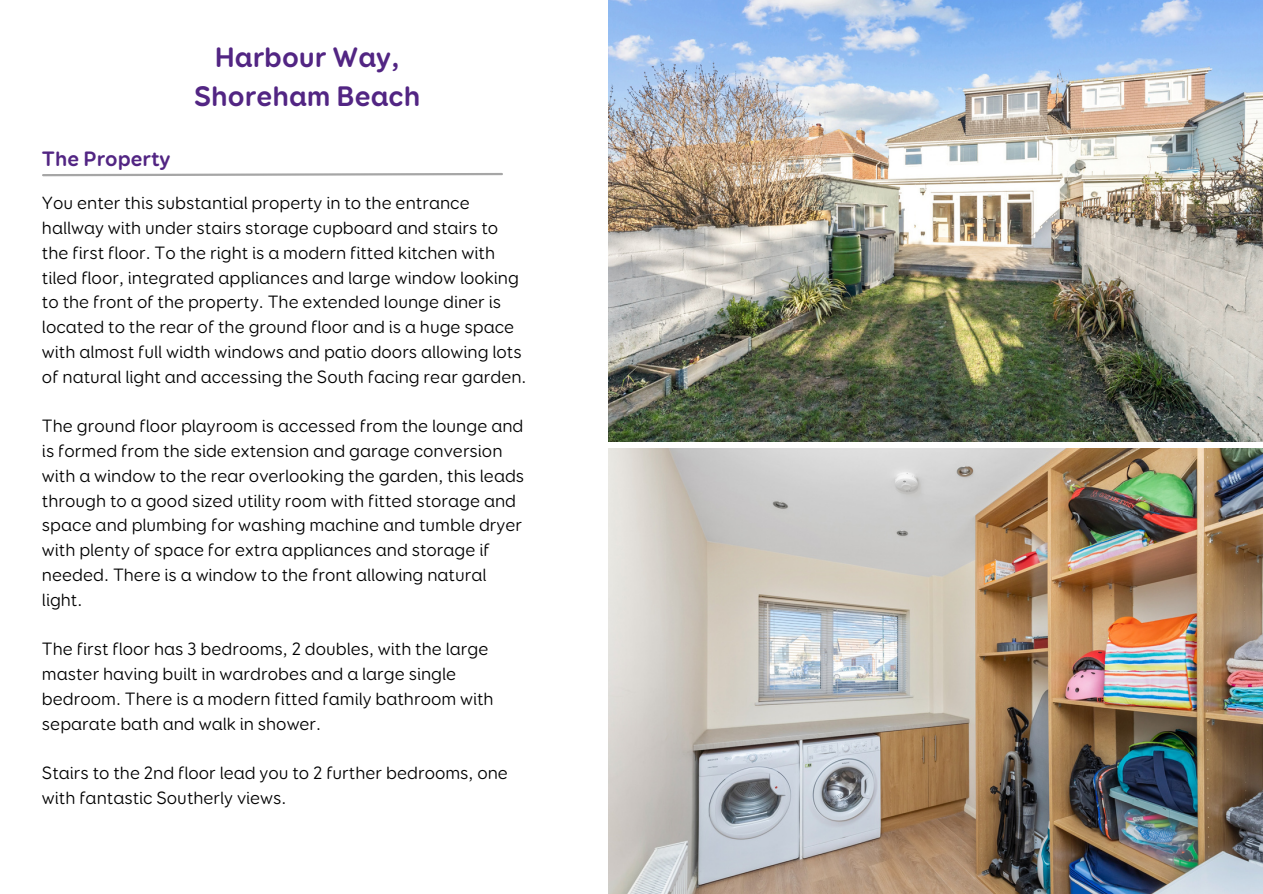
<style>
.page{position:relative;width:1263px;height:894px;background:#fff}
.page>*{position:absolute;margin:0;border:0;box-sizing:border-box;transform-origin:0 0}
.t1{font:700 28.5px/39.3px "Booster Next FY";color:#522583;text-align:center}
.t2{font:700 21px "Booster Next FY";color:#522583}
.t3{font:18px/24.8px "Booster Next FY";color:#000}
</style>
<div class="page">
<img style="left:608px;top:0;width:655px;height:441px">
<img style="left:608px;top:448px;width:655px;height:445px">
<svg style="left:42px;top:173px;width:461px;height:4px"></svg>
<p class="t2" style="left:42px;top:147px;width:130px">The Property</p>
<p class="t1" style="left:194px;top:39px;width:228px">Harbour Way,<br>Shoreham Beach</p>
<p class="t3" style="left:42px;top:191px;width:486px">You enter this substantial property in to the entrance hallway with under stairs storage cupboard and stairs to the first floor. To the right is a modern fitted kitchen with tiled floor, integrated appliances and large window looking to the front of the property. The extended lounge diner is located to the rear of the ground floor and is a huge space with almost full width windows and patio doors allowing lots of natural light and accessing the South facing rear garden.</p>
<p class="t3" style="left:42px;top:414px;width:484px">The ground floor playroom is accessed from the lounge and is formed from the side extension and garage conversion with a window to the rear overlooking the garden, this leads through to a good sized utility room with fitted storage and space and plumbing for washing machine and tumble dryer with plenty of space for extra appliances and storage if needed. There is a window to the front allowing natural light.</p>
<p class="t3" style="left:42px;top:637px;width:453px">The first floor has 3 bedrooms, 2 doubles, with the large master having built in wardrobes and a large single bedroom. There is a modern fitted family bathroom with separate bath and walk in shower.</p>
<p class="t3" style="left:42px;top:761px;width:467px">Stairs to the 2nd floor lead you to 2 further bedrooms, one with fantastic Southerly views.</p>
</div>
